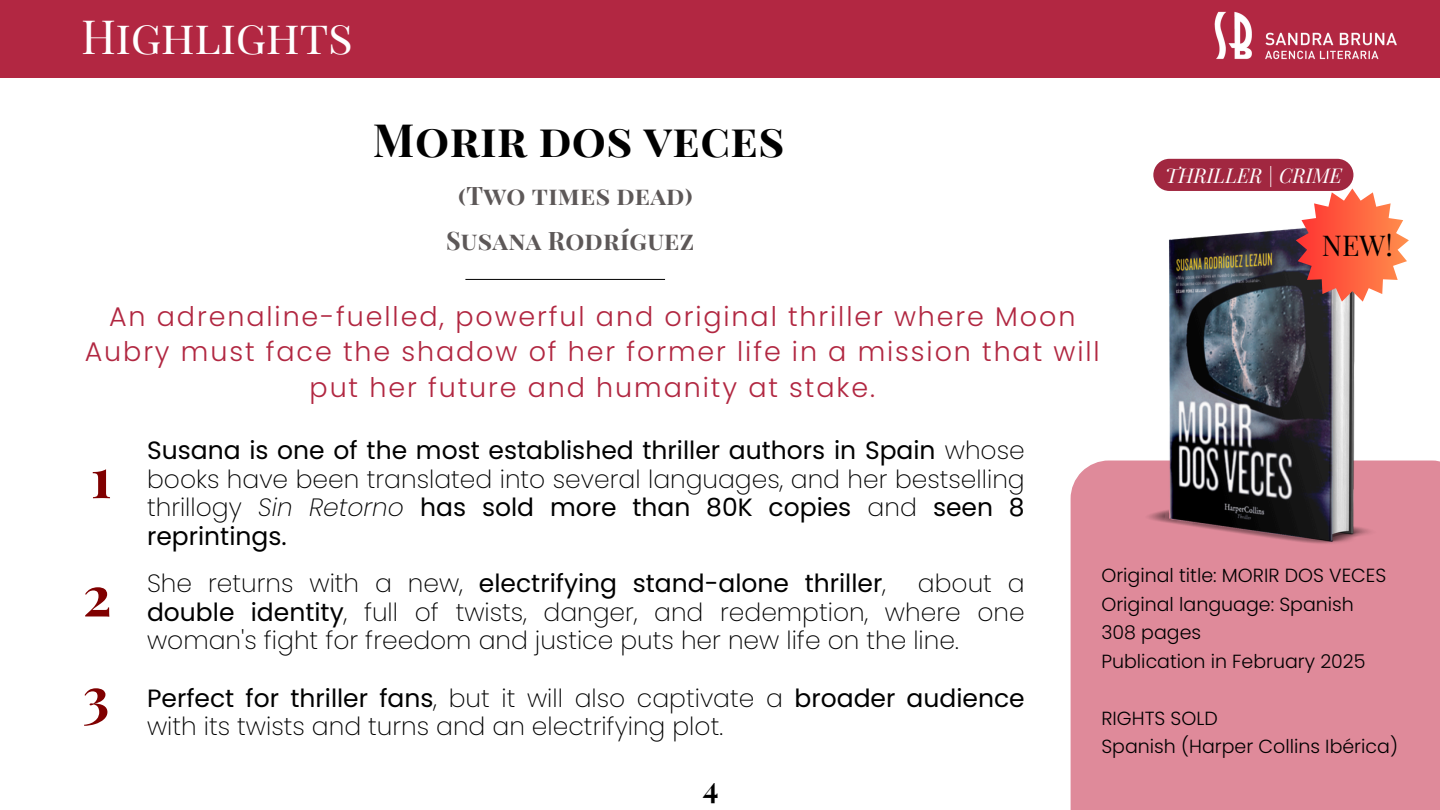
<style>
.page{position:relative;width:1440px;height:810px;background:#fff}
.page>*{position:absolute;margin:0;border:0;box-sizing:border-box;transform-origin:0 0}
.t1{font:700 55px "Playfair Display SC";color:#800000}
.t2{font:46.2px "Playfair Display SC";letter-spacing:-.01em;color:#fff}
.t3{font:700 45px "Playfair Display SC";letter-spacing:.01em;color:#000}
.t4{font:700 30px "Playfair Display";color:#000}
.t5{font:28.6px "Playfair Display";color:#000}
.t6{font:300 27px/35.2px "Poppins";letter-spacing:.07em;color:#b12741;text-align:center}
.t7{font:25px/28.5px "Poppins";color:#000;text-align:justify}
.t8{font:200 25px/28.5px "Poppins";color:#000}
.t9{font:700 25px "Playfair Display SC";letter-spacing:.01em;color:#5d5858}
.t10{font:italic 20px "Playfair Display SC";color:#fff}
.t11{font:300 19px "Poppins";color:#000}
.s1{font-weight:200}
.s2{font-weight:200;font-style:italic}
.s3{font-weight:400}
</style>
<div class="page">
<div style="left:0;top:0;width:1440px;height:77px;background:#b22742"></div>
<hr style="left:465px;top:279px;width:200px;height:1px;background:#000">
<img style="left:1214px;top:11px;width:183px;height:49px">
<div style="left:1071px;top:461px;width:369px;height:349px;background:#df8a9a"></div>
<img style="left:1142px;top:228px;width:298px;height:316px">
<div style="left:1153px;top:159px;width:200px;height:32px;background:#a12740;border-radius:16px"></div>
<svg style="left:1296px;top:188px;width:113px;height:114px"></svg>
<h2 class="t2" style="left:81px;top:4px;width:273px">Highlights</h2>
<p class="t3" style="left:373px;top:108px;width:413px">Morir dos veces</p>
<h5 class="t9" style="left:458px;top:178px;width:236px">(Two times dead)</h5>
<h5 class="t9" style="left:446px;top:223px;width:250px">Susana Rodríguez</h5>
<h1 class="t6" style="left:85px;top:299px;width:1017px">An adrenaline-fuelled, powerful and original thriller where Moon<br>Aubry must face the shadow of her former life in a mission that will put her future and humanity at stake.</h1>
<p class="t1" style="left:91px;top:439px;width:23px">1</p>
<p class="t7" style="left:147px;top:436px;width:879px">Susana is one of the most established thriller authors in Spain <span class="s1">whose books have been translated into several languages, and her bestselling thrillogy</span> <span class="s2">Sin Retorno</span> has sold more than 80K copies <span class="s1">and</span> seen 8 reprintings.</p>
<p class="t10" style="left:1165px;top:162px;width:178px">THRILLER | CRIME</p>
<h5 class="t5" style="left:1322px;top:225px;width:73px">NEW!</h5>
<p class="t1" style="left:83px;top:557px;width:30px">2</p>
<p class="t1" style="left:83px;top:658px;width:28px">3</p>
<p class="t7" style="left:147px;top:569px;width:740px"><span class="s1">She returns with a new,</span> electrifying stand-alone thriller<span class="s1">,</span></p>
<p class="t8" style="left:147px;top:569px;width:879px;text-align:justify;text-indent:771px">about a <span class="s3">double identity</span>, full of twists, danger, and redemption, where one woman's fight for freedom and justice puts her new life on the line.</p>
<p class="t8" style="left:147px;top:684px;width:879px"><span class="s3">Perfect for thriller fans</span>, but it will also captivate a <span class="s3">broader audience </span>with its twists and turns and an electrifying plot.</p>
<p class="t4" style="left:703px;top:767px;width:17px">4</p>
<h6 class="t11" style="left:1101px;top:562px;width:286px">Original title: MORIR DOS VECES</h6>
<h4 class="t11" style="left:1101px;top:591px;width:254px">Original language: Spanish</h4>
<h3 class="t11" style="left:1101px;top:619px;width:101px">308 pages</h3>
<h4 class="t11" style="left:1101px;top:648px;width:266px">Publication in February 2025</h4>
<p class="t11" style="left:1101px;top:705px;width:118px">RIGHTS SOLD</p>
<p class="t11" style="left:1101px;top:733px;width:298px">Spanish (Harper Collins Ibérica)</p>
</div>
